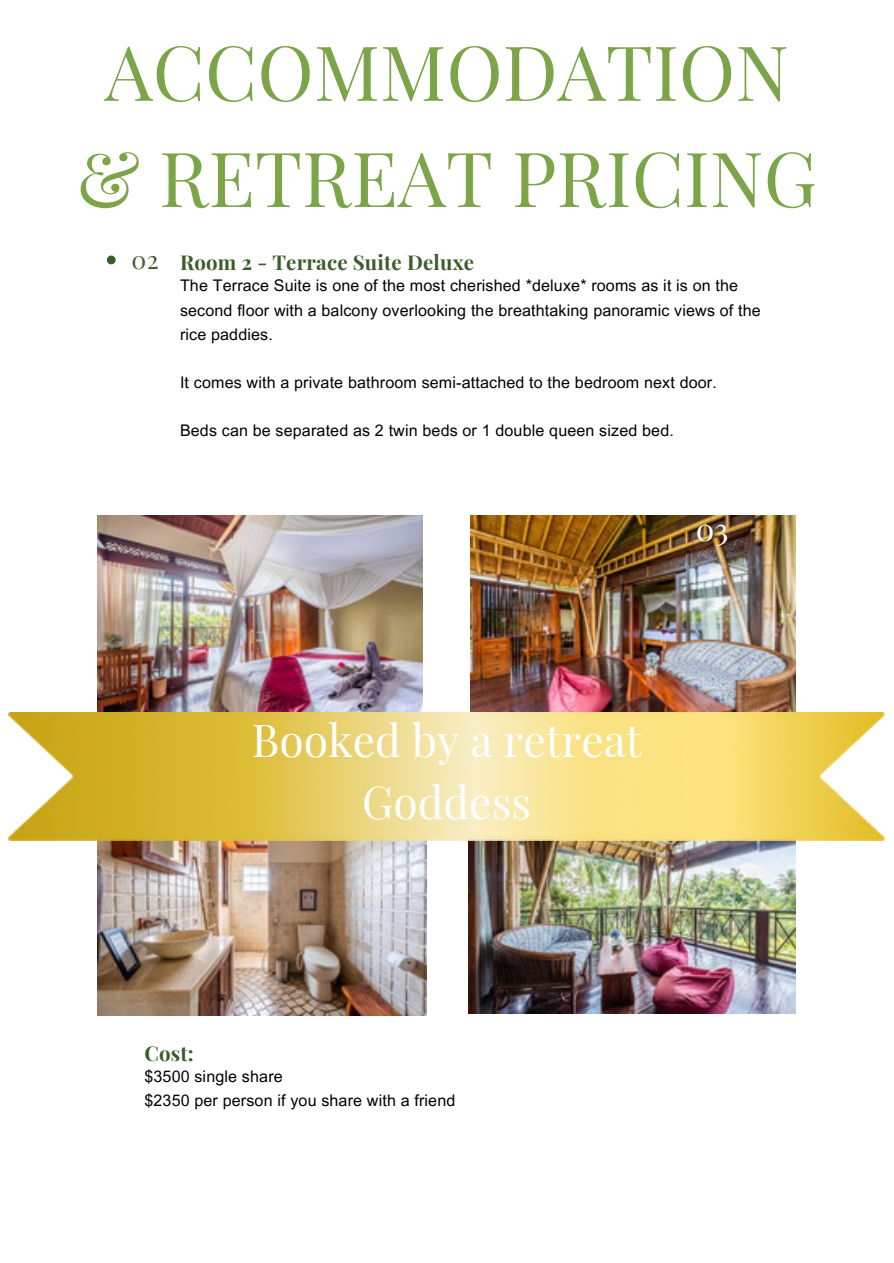
<style>
.page{position:relative;width:894px;height:1263px;background:#fff}
.page>*{position:absolute;margin:0;border:0;box-sizing:border-box;transform-origin:0 0}
.t1{font:76.2px/106.2px "Playfair Display";color:#7ca54a;text-align:center}
.t2{font:44.4px/61.8px "Playfair Display";color:#fff;text-align:center}
.t3{font:31.2px "Playfair Display";color:#fff}
.t4{font:24.9px "Playfair Display";color:#3a5d2a}
.t5{font:700 20.4px "Playfair Display";letter-spacing:.01em;color:#3a5d2a}
.t6{font:15.9px/24px "Arial MT Pro";letter-spacing:.01em;color:#000}
</style>
<div class="page">
<img style="left:470px;top:515px;width:324px;height:197px">
<img style="left:98px;top:515px;width:324px;height:197px">
<img style="left:468px;top:840px;width:327px;height:173px">
<img style="left:98px;top:840px;width:328px;height:175px">
<svg style="left:107px;top:255px;width:9px;height:9px"></svg>
<img style="left:9px;top:712px;width:875px;height:128px">
<p class="t1" style="left:76px;top:16px;width:741px">ACCOMMODATION &amp; RETREAT PRICING</p>
<p class="t4" style="left:131px;top:242px;width:29px">02</p>
<p class="t5" style="left:180px;top:248px;width:295px">Room 2 - Terrace Suite Deluxe</p>
<p class="t6" style="left:180px;top:276px;width:582px">The Terrace Suite is one of the most cherished *deluxe* rooms as it is on the second floor with a balcony overlooking the breathtaking panoramic views of the rice paddies.</p>
<p class="t6" style="left:180px;top:372px;width:538px">It comes with a private bathroom semi-attached to the bedroom next door.</p>
<p class="t6" style="left:180px;top:420px;width:495px">Beds can be separated as 2 twin beds or 1 double queen sized bed.</p>
<p class="t3" style="left:695px;top:506px;width:34px">03</p>
<p class="t2" style="left:252px;top:707px;width:391px">Booked by a retreat<br>Goddess</p>
<h2 class="t5" style="left:144px;top:1039px;width:51px">Cost:</h2>
<p class="t6" style="left:144px;top:1066px;width:140px">$3500 single share</p>
<p class="t6" style="left:144px;top:1090px;width:312px">$2350 per person if you share with a friend</p>
</div>
